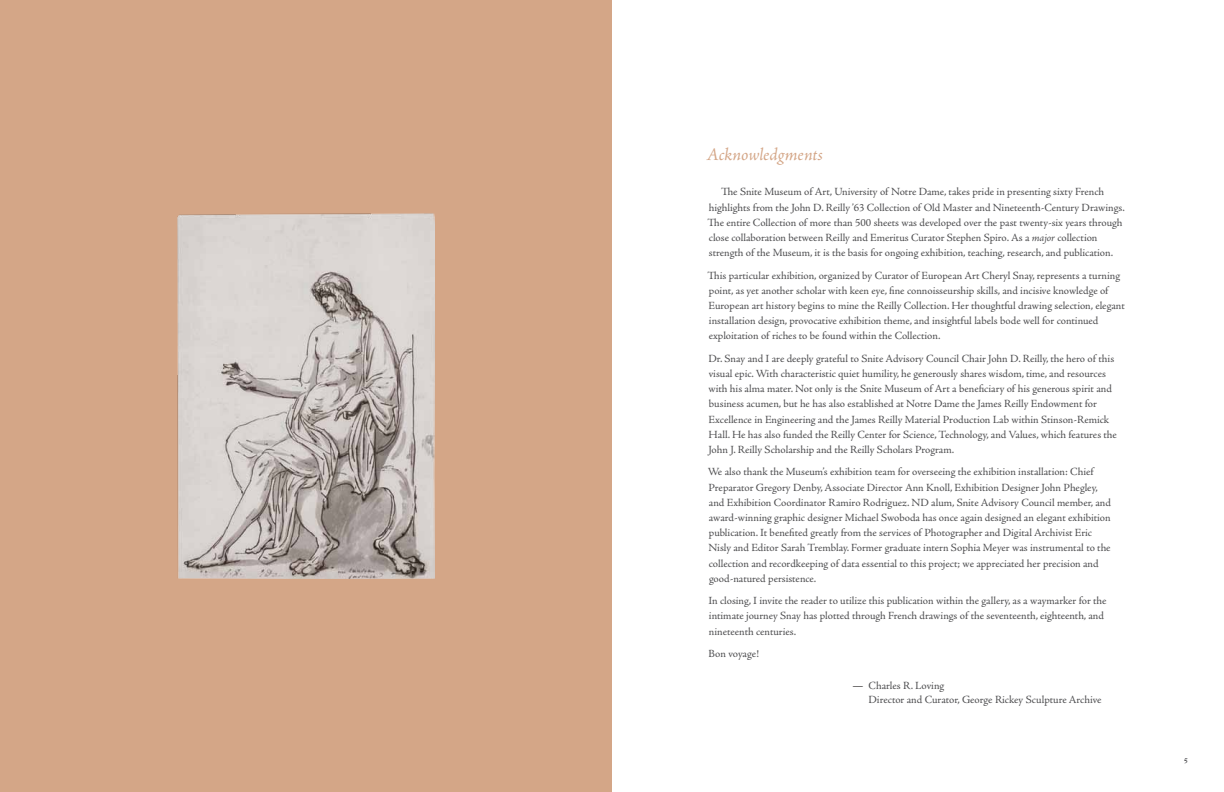
<style>
.page{position:relative;width:1224px;height:792px;background:#fff}
.page>*{position:absolute;margin:0;border:0;box-sizing:border-box;transform-origin:0 0}
.t1{font:italic 18px "Adobe Jenson Pro";letter-spacing:-.005em;color:#d4a687}
.t2{font:11px/15.2px "Adobe Jenson Pro";letter-spacing:-.005em;color:#4d4d4f}
.t3{font:600 9px "Adobe Jenson Pro";color:#4d4d4f}
.s1{font-style:italic}
.s2{color:#231f20}
</style>
<div class="page">
<div style="left:0;top:0;width:612px;height:792px;background:#d4a687"></div>
<img style="left:177px;top:214px;width:258px;height:364px">
<h1 class="t1" style="left:706px;top:144px;width:118px">Acknowledgments</h1>
<p class="t2" style="left:708px;top:185px;width:419px;text-indent:14px">The Snite Museum of Art, University of Notre Dame, takes pride in presenting sixty French highlights from the John D. Reilly ’63 Collection of Old Master and Nineteenth-Century Drawings.<br>The entire Collection of more than 500 sheets was developed over the past twenty-six years through close collaboration between Reilly and Emeritus Curator Stephen Spiro. As a <span class="s1">major</span> collection strength of the Museum, it is the basis for ongoing exhibition, teaching, research, and publication.</p>
<p class="t2" style="left:708px;top:268px;width:419px">This particular exhibition, organized by Curator of European Art Cheryl Snay, represents a turning point, as yet another scholar with keen eye, fine connoisseurship skills, and incisive knowledge of European art history begins to mine the Reilly Collection. Her thoughtful drawing selection, elegant installation design, provocative exhibition theme, and insightful labels bode well for continued exploitation of riches to be found within the Collection.</p>
<p class="t2" style="left:708px;top:351px;width:410px">Dr. Snay and I are deeply grateful to Snite Advisory Council Chair John D. Reilly, the hero of this visual epic. With characteristic quiet humility, he generously shares wisdom, time, and resources with his alma mater. Not only is the Snite Museum of Art a beneficiary of his generous spirit and business acumen, but he has also established at Notre Dame the James Reilly Endowment for Excellence in Engineering and the James Reilly Material Production Lab within Stinson-Remick Hall. He has also funded the Reilly Center for Science, Technology, and Values, which features the John J. Reilly Scholarship and the Reilly Scholars Program.</p>
<p class="t2" style="left:708px;top:465px;width:405px">We also thank the Museum’s exhibition team for overseeing the exhibition installation: Chief Preparator Gregory Denby, Associate Director Ann Knoll, Exhibition Designer John Phegley, and Exhibition Coordinator Ramiro Rodriguez. ND alum, Snite Advisory Council member, and award-winning graphic designer Michael Swoboda has once again designed an elegant exhibition publication. It benefited greatly from the services of Photographer and Digital Archivist Eric Nisly and Editor Sarah Tremblay. Former graduate intern Sophia Meyer was instrumental to the collection and recordkeeping of data essential to this project; we appreciated her precision and good-natured persistence.</p>
<p class="t2" style="left:709px;top:593px;width:400px">In closing, I invite the reader to utilize this publication within the gallery, as a waymarker for the intimate journey Snay has plotted through French drawings of the seventeenth, eighteenth, and nineteenth centuries.</p>
<p class="t2" style="left:709px;top:646px;width:52px">Bon voyage!</p>
<p class="t2" style="left:869px;top:680px;width:234px;line-height:13.2px;text-indent:-16px"><span class="s2">—</span> Charles R. Loving<br>Director and Curator, George Rickey Sculpture Archive</p>
<p class="t3" style="left:1184px;top:755px;width:6px">5</p>
</div>
